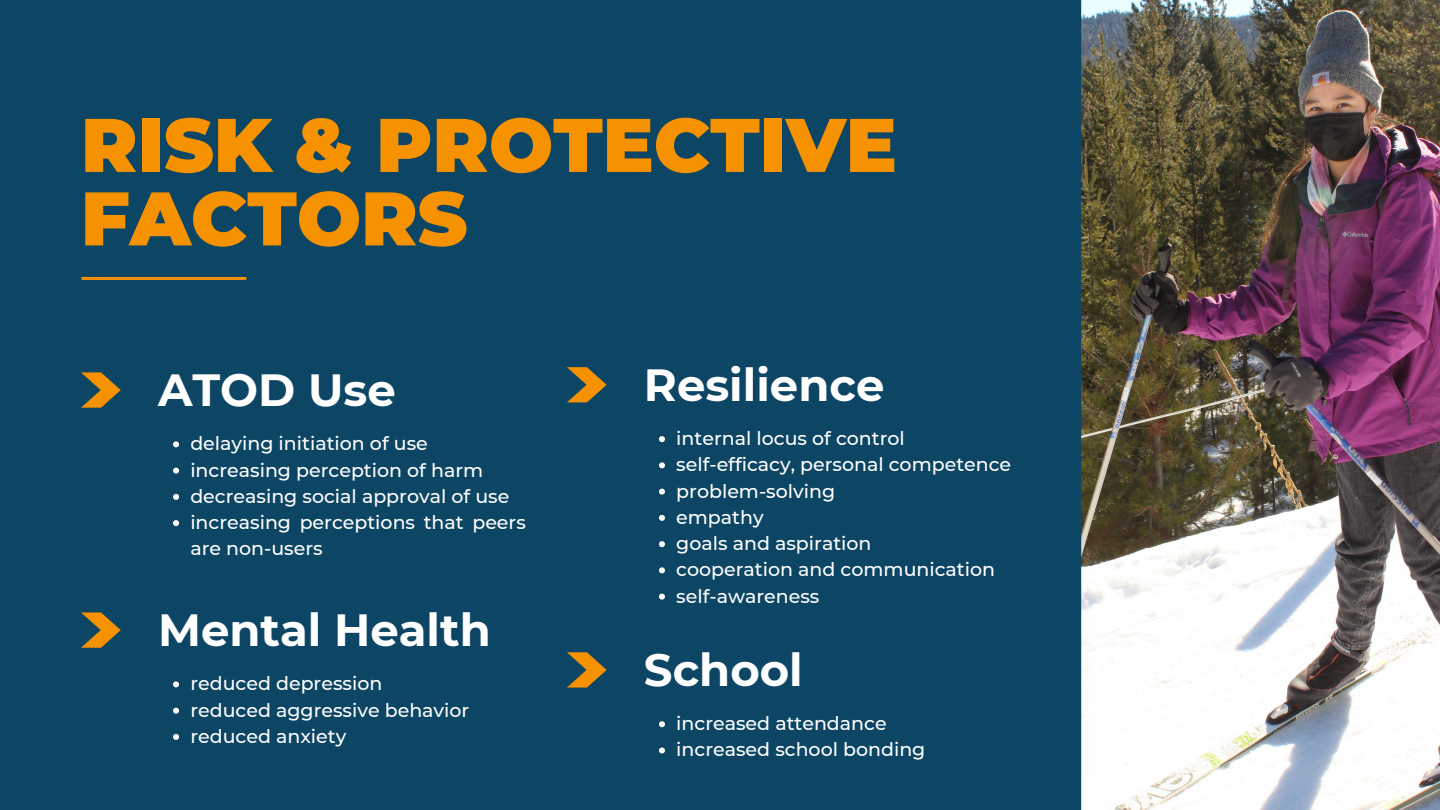
<style>
.page{position:relative;width:1440px;height:810px;background:#0d4564}
.page>*{position:absolute;margin:0;border:0;box-sizing:border-box;transform-origin:0 0}
.t1{font:900 75.8px/73.5px "Montserrat";color:#f69200}
.t2{font:700 45px "Montserrat";color:#fff}
.t3{font:500 19px/26.2px "Montserrat";color:#fff}
</style>
<div class="page">
<img style="left:1081px;top:0;width:359px;height:810px">
<hr style="left:83px;top:277px;width:162px;height:3px;background:#f69200">
<svg style="left:81px;top:372px;width:40px;height:36px"></svg>
<svg style="left:81px;top:612px;width:40px;height:36px"></svg>
<svg style="left:567px;top:652px;width:40px;height:36px"></svg>
<svg style="left:567px;top:367px;width:40px;height:35px"></svg>
<svg style="left:173px;top:441px;width:6px;height:6px"></svg>
<svg style="left:173px;top:468px;width:6px;height:6px"></svg>
<svg style="left:173px;top:494px;width:6px;height:6px"></svg>
<svg style="left:173px;top:520px;width:6px;height:6px"></svg>
<svg style="left:173px;top:681px;width:6px;height:6px"></svg>
<svg style="left:173px;top:708px;width:6px;height:6px"></svg>
<svg style="left:173px;top:734px;width:6px;height:6px"></svg>
<svg style="left:659px;top:721px;width:6px;height:6px"></svg>
<svg style="left:659px;top:747px;width:6px;height:6px"></svg>
<svg style="left:659px;top:436px;width:6px;height:6px"></svg>
<svg style="left:659px;top:462px;width:6px;height:6px"></svg>
<svg style="left:659px;top:489px;width:6px;height:6px"></svg>
<svg style="left:659px;top:515px;width:6px;height:6px"></svg>
<svg style="left:659px;top:541px;width:6px;height:6px"></svg>
<svg style="left:659px;top:567px;width:6px;height:6px"></svg>
<svg style="left:659px;top:594px;width:6px;height:6px"></svg>
<p class="t1" style="left:81px;top:108px;width:817px">RISK &amp; PROTECTIVE<br>FACTORS</p>
<p class="t2" style="left:158px;top:363px;width:239px">ATOD Use</p>
<p class="t3" style="left:190px;top:430px;width:239px">delaying initiation of use</p>
<p class="t3" style="left:190px;top:457px;width:294px">increasing perception of harm</p>
<p class="t3" style="left:190px;top:483px;width:321px">decreasing social approval of use</p>
<p class="t3" style="left:190px;top:509px;width:337px">increasing perceptions that peers are non-users</p>
<p class="t2" style="left:158px;top:603px;width:334px">Mental Health</p>
<p class="t3" style="left:190px;top:671px;width:194px">reduced depression</p>
<p class="t3" style="left:190px;top:697px;width:281px">reduced aggressive behavior</p>
<p class="t3" style="left:190px;top:723px;width:157px">reduced anxiety</p>
<p class="t2" style="left:644px;top:358px;width:242px">Resilience</p>
<p class="t3" style="left:676px;top:425px;width:230px">internal locus of control</p>
<p class="t3" style="left:676px;top:451px;width:336px">self-efficacy, personal competence</p>
<p class="t3" style="left:676px;top:478px;width:160px">problem-solving</p>
<p class="t3" style="left:676px;top:504px;width:89px">empathy</p>
<p class="t3" style="left:676px;top:530px;width:197px">goals and aspiration</p>
<p class="t3" style="left:676px;top:556px;width:320px">cooperation and communication</p>
<p class="t3" style="left:676px;top:583px;width:145px">self-awareness</p>
<p class="t2" style="left:644px;top:643px;width:160px">School</p>
<p class="t3" style="left:676px;top:710px;width:212px">increased attendance</p>
<p class="t3" style="left:676px;top:737px;width:251px">increased school bonding</p>
</div>
